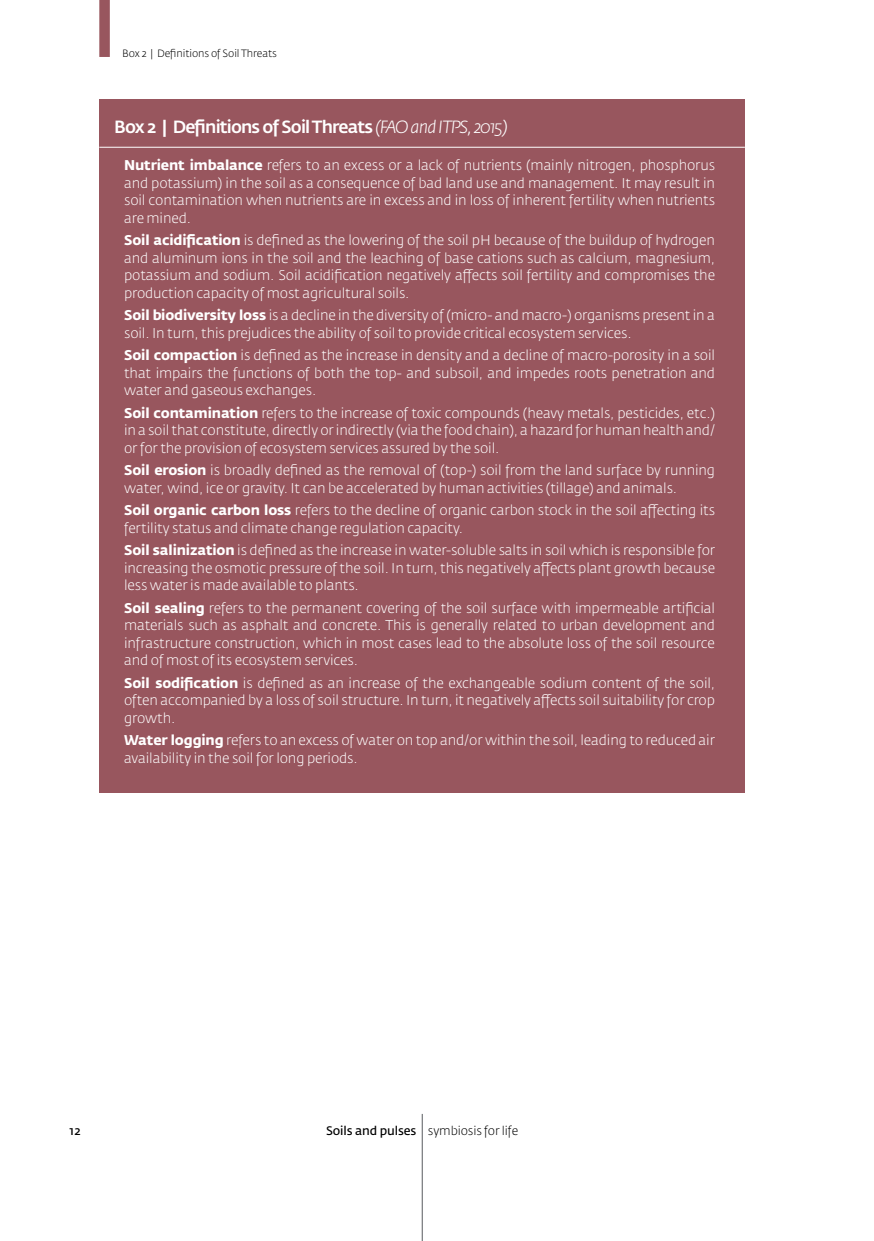
<style>
.page{position:relative;width:874px;height:1241px;background:#fff}
.page>*{position:absolute;margin:0;border:0;box-sizing:border-box;transform-origin:0 0}
.t1{font:500 17.5px "Fedra Sans Std";letter-spacing:-.05em;color:#fff}
.t2{font:300 14px/17.5px "Fedra Sans Std";letter-spacing:-.01em;color:#fff;text-align:justify}
.t3{font:300 12.25px "Fedra Sans Std";letter-spacing:-.01em;color:#000}
.t4{font:12.25px "Fedra Sans Std";color:#000}
.t5{font:300 10.5px "Fedra Sans Std";letter-spacing:-.01em;color:#000}
.s1{font-weight:300;font-style:italic}
.s2{font-weight:700}
.s3{font-weight:400}
</style>
<div class="page">
<hr style="left:421px;top:1113px;width:2px;height:127px;background:#808285">
<div style="left:99px;top:99px;width:645px;height:693px;background:#98565e"></div>
<hr style="left:99px;top:147px;width:645px;height:1px;background:#fff">
<div style="left:99px;top:0;width:11px;height:57px;background:#98565e"></div>
<p class="t5" style="left:122px;top:47px;width:156px">Box 2 | Definitions of Soil Threats</p>
<p class="t1" style="left:114px;top:116px;width:394px">Box 2 | Definitions of Soil Threats <span class="s1">(FAO and ITPS, 2015)</span></p>
<p class="t2" style="left:124px;top:156px;width:592px"><span class="s2">Nutrient imbalance</span> refers to an excess or a lack of nutrients (mainly nitrogen, phosphorus and potassium) in the soil as a consequence of bad land use and management. It may result in soil contamination when nutrients are in excess and in loss of inherent fertility when nutrients are mined.</p>
<p class="t2" style="left:124px;top:231px;width:592px"><span class="s2">Soil acidification</span> is defined as the lowering of the soil pH because of the buildup of hydrogen and aluminum ions in the soil and the leaching of base cations such as calcium, magnesium, potassium and sodium. Soil acidification negatively affects soil fertility and compromises the production capacity of most agricultural soils.</p>
<p class="t2" style="left:124px;top:306px;width:592px"><span class="s2">Soil biodiversity loss</span> is a decline in the diversity of (micro- and macro-) organisms present in a soil. In turn, this prejudices the ability of soil to provide critical ecosystem services.</p>
<p class="t2" style="left:124px;top:346px;width:592px"><span class="s2">Soil compaction</span> is defined as the increase in density and a decline of macro-porosity in a soil that impairs the functions of both the top- and subsoil, and impedes roots penetration and water and gaseous exchanges.</p>
<p class="t2" style="left:124px;top:404px;width:592px"><span class="s2">Soil contamination</span> refers to the increase of toxic compounds (heavy metals, pesticides, etc.) in a soil that constitute, directly or indirectly (via the food chain), a hazard for human health and/ or for the provision of ecosystem services assured by the soil.</p>
<p class="t2" style="left:124px;top:461px;width:592px"><span class="s2">Soil erosion</span> is broadly defined as the removal of (top-) soil from the land surface by running water, wind, ice or gravity. It can be accelerated by human activities (tillage) and animals.</p>
<p class="t2" style="left:124px;top:501px;width:592px"><span class="s2">Soil organic carbon loss</span> refers to the decline of organic carbon stock in the soil affecting its fertility status and climate change regulation capacity.</p>
<p class="t2" style="left:124px;top:541px;width:592px"><span class="s2">Soil salinization</span> is defined as the increase in water-soluble salts in soil which is responsible for increasing the osmotic pressure of the soil. In turn, this negatively affects plant growth because less water is made available to plants.</p>
<p class="t2" style="left:124px;top:599px;width:592px"><span class="s2">Soil sealing</span> refers to the permanent covering of the soil surface with impermeable artificial materials such as asphalt and concrete. This is generally related to urban development and infrastructure construction, which in most cases lead to the absolute loss of the soil resource and of most of its ecosystem services.</p>
<p class="t2" style="left:124px;top:674px;width:592px"><span class="s2">Soil sodification</span> is defined as an increase of the exchangeable sodium content of the soil, often accompanied by a loss of soil structure. In turn, it negatively affects soil suitability for crop growth.</p>
<p class="t2" style="left:124px;top:731px;width:592px"><span class="s2">Water logging</span> refers to an excess of water on top and/or within the soil, leading to reduced air availability in the soil for long periods.</p>
<p class="t4" style="left:69px;top:1123px;width:13px">12</p>
<p class="t3" style="left:326px;top:1123px;width:193px"><span class="s3">Soils and pulses</span> symbiosis for life</p>
</div>
